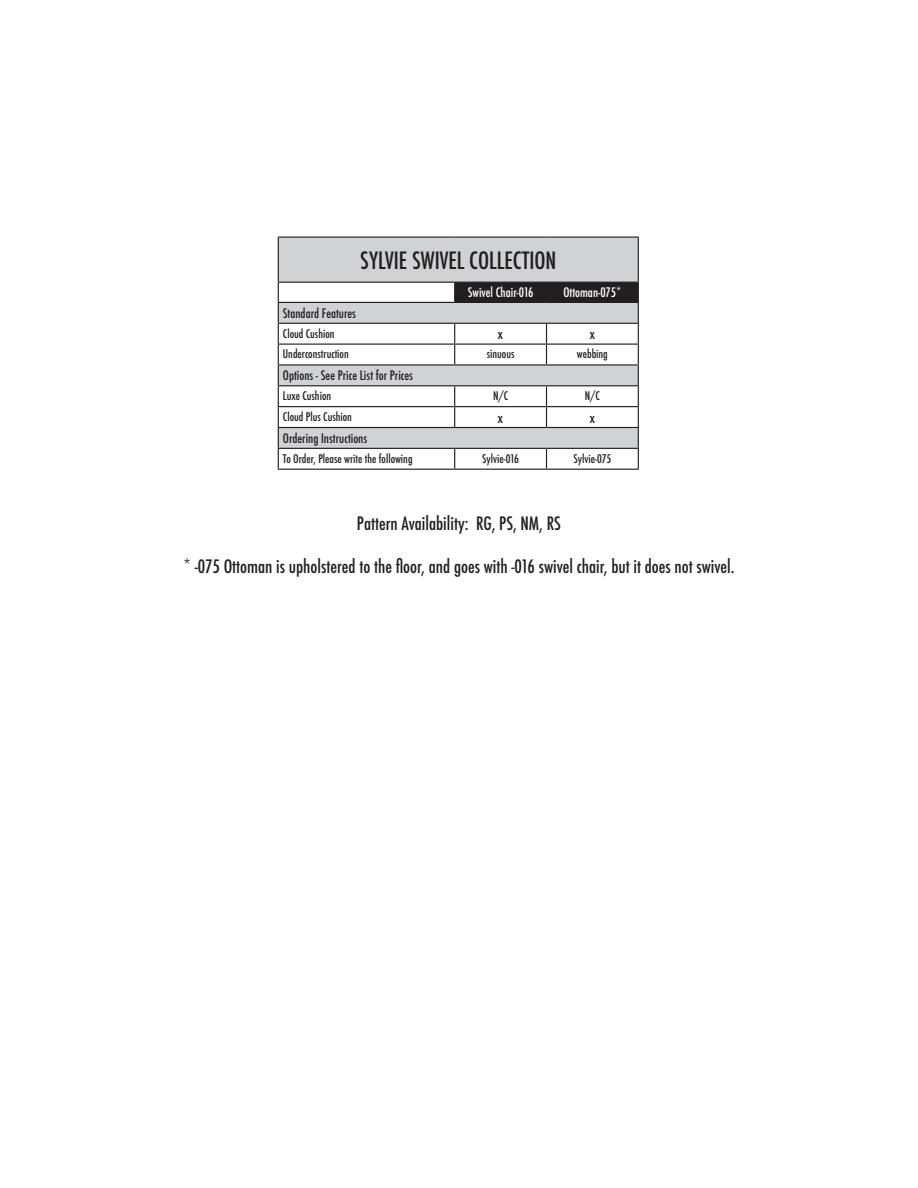
<style>
.page{position:relative;width:918px;height:1188px;background:#fff}
.page>*{position:absolute;margin:0;border:0;box-sizing:border-box;transform-origin:0 0}
.t1{font:500 condensed 23.25px "Futura";color:#231f20}
.t2{font:500 condensed 18px "Futura";color:#231f20}
.t3{font:500 condensed 13.95px "Futura";color:#231f20}
.t4{font:500 condensed 12.75px "Futura";color:#231f20}
.t5{font:500 condensed 12.75px "Futura";color:#fff}
.t6{font:500 condensed 11.55px "Futura";color:#231f20}
</style>
<div class="page">
<svg style="left:279px;top:238px;width:359px;height:210px;fill:#d1d2d4"></svg>
<hr style="left:278px;top:237px;width:177px;height:1px;background:#231f20">
<hr style="left:278px;top:238px;width:1px;height:44px;background:#231f20">
<hr style="left:455px;top:237px;width:92px;height:1px;background:#231f20">
<hr style="left:547px;top:237px;width:92px;height:1px;background:#231f20">
<hr style="left:638px;top:238px;width:1px;height:44px;background:#231f20">
<hr style="left:278px;top:282px;width:177px;height:1px;background:#231f20">
<hr style="left:278px;top:302px;width:177px;height:1px;background:#231f20">
<hr style="left:278px;top:323px;width:177px;height:1px;background:#231f20">
<hr style="left:278px;top:344px;width:177px;height:1px;background:#231f20">
<hr style="left:278px;top:364px;width:177px;height:2px;background:#231f20">
<hr style="left:278px;top:385px;width:177px;height:1px;background:#231f20">
<hr style="left:278px;top:406px;width:177px;height:1px;background:#231f20">
<hr style="left:278px;top:427px;width:177px;height:1px;background:#231f20">
<hr style="left:278px;top:448px;width:177px;height:1px;background:#231f20">
<svg style="left:278px;top:283px;width:1px;height:186px"></svg>
<svg style="left:454px;top:282px;width:185px;height:187px"></svg>
<hr style="left:278px;top:469px;width:177px;height:1px;background:#231f20">
<hr style="left:455px;top:469px;width:92px;height:1px;background:#231f20">
<hr style="left:547px;top:469px;width:92px;height:1px;background:#231f20">
<p class="t1" style="left:360px;top:246px;width:198px">SYLVIE SWIVEL COLLECTION</p>
<p class="t5" style="left:468px;top:285px;width:67px">Swivel Chair-016</p>
<p class="t5" style="left:563px;top:285px;width:59px">Ottoman-075*</p>
<p class="t4" style="left:283px;top:305px;width:75px">Standard Features</p>
<p class="t6" style="left:283px;top:326px;width:53px">Cloud Cushion</p>
<p class="t3" style="left:498px;top:325px;width:7px">x</p>
<p class="t3" style="left:590px;top:325px;width:7px">x</p>
<p class="t6" style="left:283px;top:347px;width:67px">Underconstruction</p>
<p class="t6" style="left:487px;top:347px;width:29px">sinuous</p>
<p class="t6" style="left:577px;top:347px;width:32px">webbing</p>
<p class="t4" style="left:283px;top:367px;width:132px">Options - See Price List for Prices</p>
<p class="t6" style="left:283px;top:388px;width:50px">Luxe Cushion</p>
<p class="t6" style="left:493px;top:388px;width:17px">N/C</p>
<p class="t6" style="left:585px;top:388px;width:17px">N/C</p>
<p class="t6" style="left:283px;top:409px;width:71px">Cloud Plus Cushion</p>
<p class="t3" style="left:498px;top:409px;width:7px">x</p>
<p class="t3" style="left:590px;top:409px;width:7px">x</p>
<p class="t4" style="left:283px;top:430px;width:86px">Ordering Instructions</p>
<p class="t6" style="left:283px;top:451px;width:131px">To Order, Please write the following</p>
<p class="t6" style="left:482px;top:451px;width:38px">Sylvie-016</p>
<p class="t6" style="left:573px;top:451px;width:39px">Sylvie-075</p>
<p class="t2" style="left:357px;top:512px;width:205px">Pattern Availability: RG, PS, NM, RS</p>
<p class="t2" style="left:184px;top:555px;width:552px">* -075 Ottoman is upholstered to the floor, and goes with -016 swivel chair, but it does not swivel.</p>
</div>
